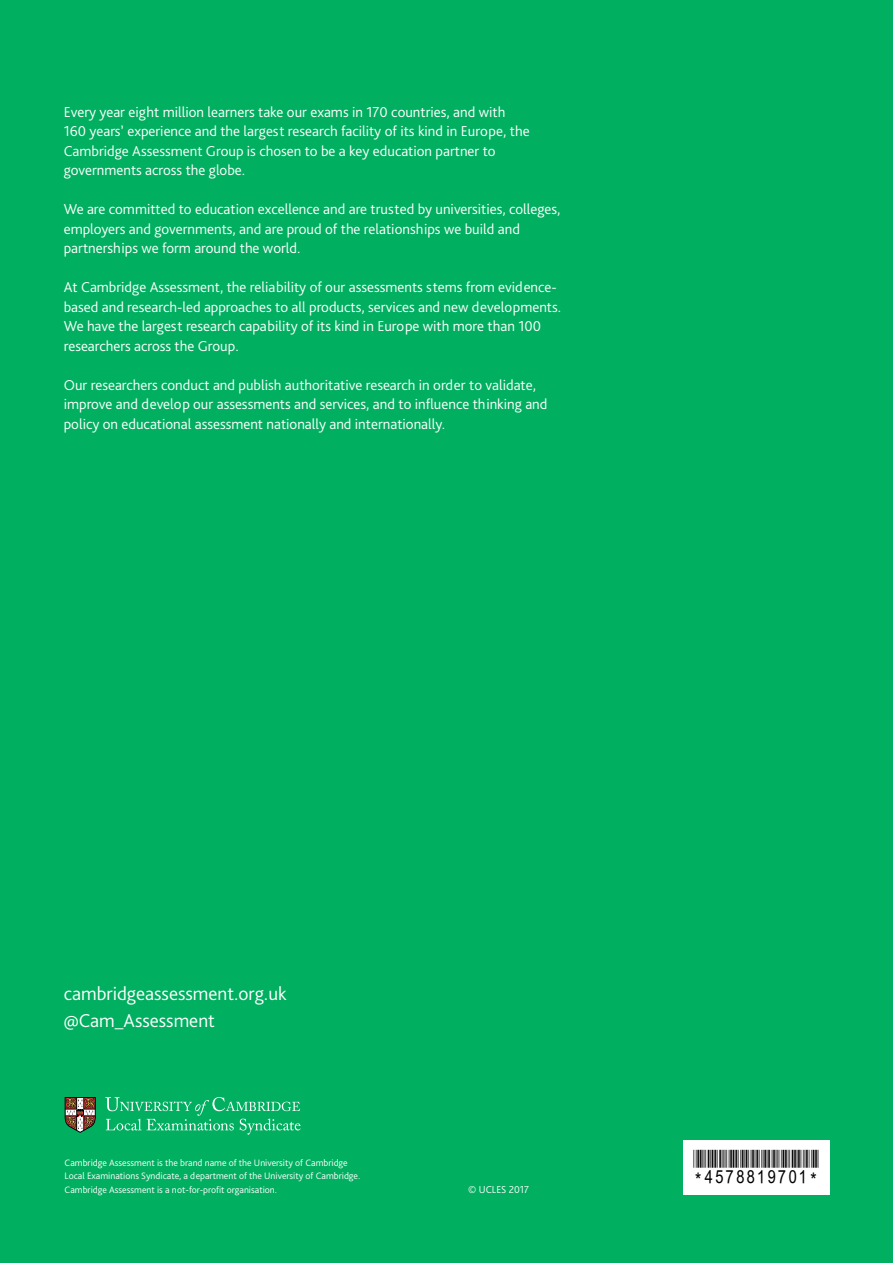
<style>
.page{position:relative;width:893px;height:1263px;background:#00b060}
.page>*{position:absolute;margin:0;border:0;box-sizing:border-box;transform-origin:0 0}
.t1{font:300 19.5px/27px "Bliss Pro";color:#fff}
.t2{font:18px "ABCC39 Short Text";color:#000}
.t3{font:300 15px/19.5px "Bliss Pro";color:#fff}
.t4{font:300 10.5px "Bliss Pro";color:#fff}
.t5{font:300 9.75px/13.5px "Bliss Pro";color:#fff}
</style>
<div class="page">
<svg style="left:65px;top:1097px;width:31px;height:36px"></svg>
<svg style="left:105px;top:1097px;width:196px;height:38px"></svg>
<div style="left:683px;top:1140px;width:146px;height:50px;background:#fff"></div>
<div style="left:683px;top:1150px;width:146px;height:45px;background:#fff"></div>
<p class="t3" style="left:64px;top:102px;width:467px">Every year eight million learners take our exams in 170 countries, and with 160 years’ experience and the largest research facility of its kind in Europe, the Cambridge Assessment Group is chosen to be a key education partner to governments across the globe.</p>
<p class="t3" style="left:64px;top:199px;width:498px">We are committed to education excellence and are trusted by universities, colleges, employers and governments, and are proud of the relationships we build and partnerships we form around the world.</p>
<p class="t3" style="left:64px;top:277px;width:499px">At Cambridge Assessment, the reliability of our assessments stems from evidence&shy;based and research-led approaches to all products, services and new developments.<br>We have the largest research capability of its kind in Europe with more than 100 researchers across the Group.</p>
<p class="t3" style="left:64px;top:375px;width:485px">Our researchers conduct and publish authoritative research in order to validate, improve and develop our assessments and services, and to influence thinking and policy on educational assessment nationally and internationally.</p>
<h1 class="t1" style="left:64px;top:979px;width:224px">cambridgeassessment.org.uk @Cam_Assessment</h1>
<p class="t5" style="left:65px;top:1155px;width:297px">Cambridge Assessment is the brand name of the University of Cambridge<br>Local Examinations Syndicate, a department of the University of Cambridge.<br>Cambridge Assessment is a not-for-profit organisation.</p>
<p class="t2" style="left:693px;top:1166px;width:127px">*4578819701*</p>
<p class="t4" style="left:468px;top:1183px;width:62px">© UCLES 2017</p>
</div>
